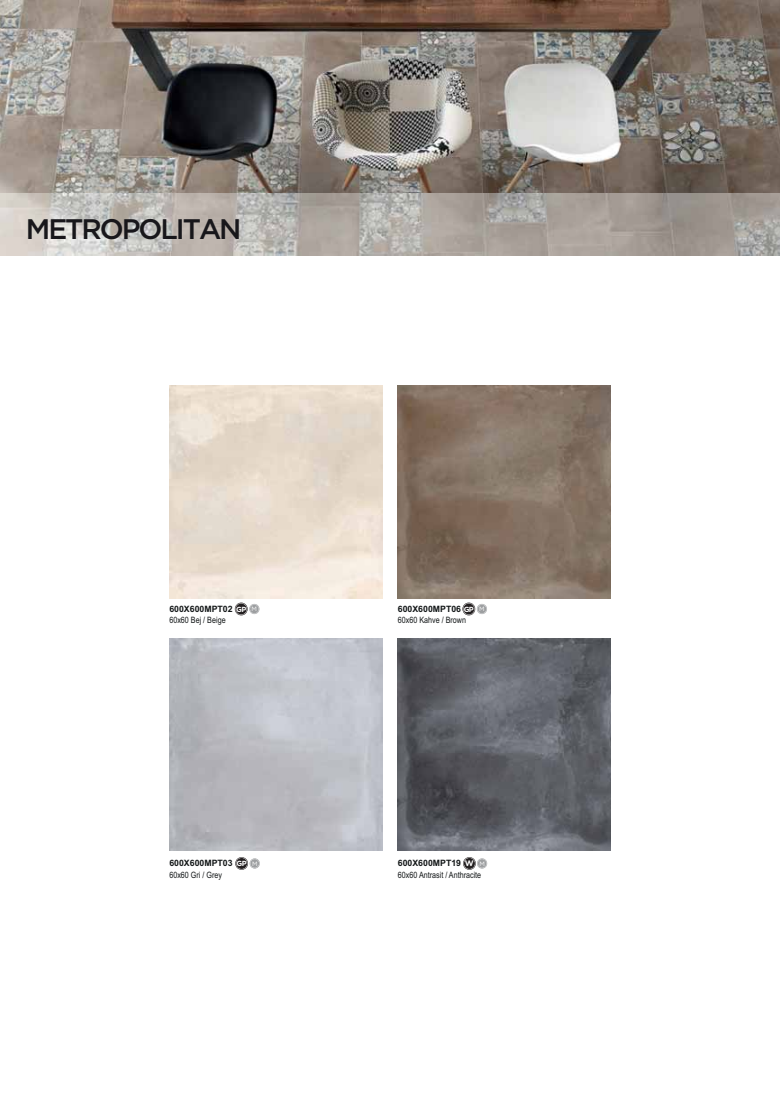
<style>
.page{position:relative;width:780px;height:1097px;background:#fff}
.page>*{position:absolute;margin:0;border:0;box-sizing:border-box;transform-origin:0 0}
.t1{font:500 28.25px "Gotham";letter-spacing:-.075em;color:#18171b}
.t2{font:8.75px/11.2px "Arial Narrow";color:#121617}
.t3{font:7.38px "Gotham TRU Bol";color:#fff}
.s1{font-family:"Arial";font-weight:700}
.s2{font-family:"Gotham TRU Boo";font-size:6.25px}
.s3{font-family:"Gotham TRU Bol";font-size:8px;color:#fff}
.s4{font-family:"Gotham TRU Boo";font-size:6.25px;color:#fff}
</style>
<div class="page">
<img style="left:0;top:255px;width:779px;height:615px">
<img style="left:0;top:0;width:779px;height:255px">
<img style="left:0;top:207px;width:1px;height:48px">
<svg style="left:463px;top:857px;width:24px;height:12px"></svg>
<svg style="left:235px;top:602px;width:24px;height:13px"></svg>
<svg style="left:462px;top:602px;width:25px;height:13px"></svg>
<svg style="left:235px;top:857px;width:25px;height:12px"></svg>
<img style="left:169px;top:638px;width:213px;height:212px">
<img style="left:398px;top:638px;width:212px;height:212px">
<img style="left:169px;top:385px;width:213px;height:213px">
<img style="left:398px;top:385px;width:212px;height:213px">
<p class="t1" style="left:26px;top:219px;width:217px">METROPOLITAN</p>
<p class="t2" style="left:169px;top:603px;width:65px"><span class="s1">600X600MPT02<br></span>60x60 Bej / Beige</p>
<p class="t2" style="left:398px;top:603px;width:70px"><span class="s1">600X600MPT06<br></span>60x60 Kahve / Brown</p>
<p class="t3" style="left:236px;top:605px;width:22px">GP <span class="s2">M</span></p>
<p class="t3" style="left:463px;top:605px;width:22px">GP <span class="s2">M</span></p>
<p class="t2" style="left:169px;top:857px;width:65px"><span class="s1">600X600MPT03<br></span>60x60 Gri / Grey</p>
<p class="t2" style="left:398px;top:857px;width:88px"><span class="s1">600X600MPT19</span> <span class="s3">W</span> <span class="s4">M<br></span>60x60 Antrasit / Anthracite</p>
<p class="t3" style="left:236px;top:859px;width:22px">GP <span class="s2">M</span></p>
</div>
